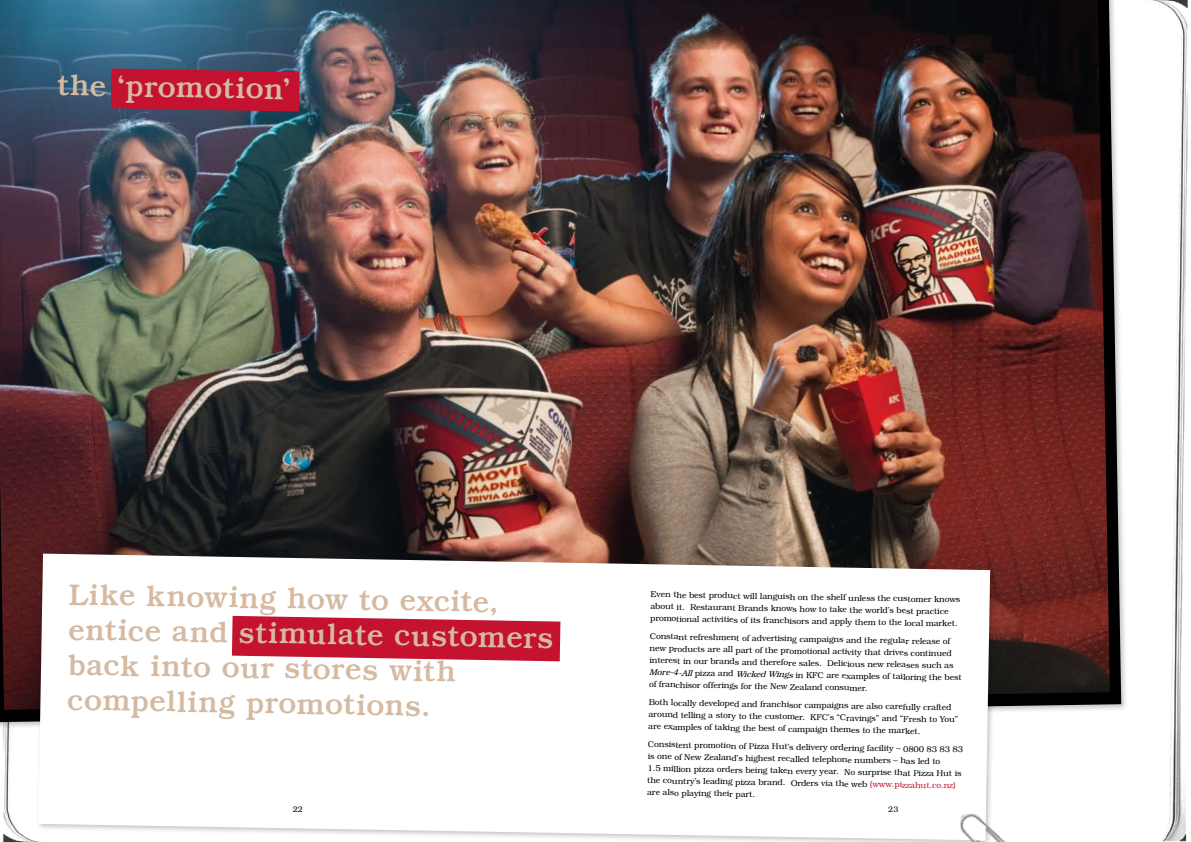
<style>
.page{position:relative;width:1191px;height:842px;background:#fff}
.page>*{position:absolute;margin:0;border:0;box-sizing:border-box;transform-origin:0 0}
.t1{font:500 30px/35px "Bookman";color:#d5baa1}
.t2{font:300 8.5px/12px "Bookman";color:#000}
.t3{font:300 8px "Bookman";color:#000}
.s1{font-style:italic}
.s2{color:#c41230}
</style>
<div class="page">
<img style="left:2px;top:730px;width:33px;height:112px">
<img style="left:1150px;top:0;width:39px;height:842px">
<img style="left:0;top:0;width:1109px;height:710px">
<div style="left:35px;top:550px;width:962px;height:292px;background:#000;opacity:.25"></div>
<svg style="left:38px;top:554px;width:952px;height:286px"></svg>
<svg style="left:232px;top:616px;width:328px;height:45px;background:#ca2d48"></svg>
<img style="left:953px;top:805px;width:53px;height:37px">
<svg style="left:969px;top:823px;width:16px;height:17px"></svg>
<svg style="left:111px;top:69px;width:188px;height:43px;background:#b91734"></svg>
<h1 class="t1" style="left:57px;top:67px;width:235px;rotate:1deg">the ‘promotion’</h1>
<h1 class="t1" style="left:69px;top:577px;width:487px;rotate:1deg">Like knowing how to excite, entice and stimulate customers back into our stores with compelling promotions.</h1>
<p class="t2" style="left:650px;top:588px;width:311px;rotate:1deg">Even the best product will languish on the shelf unless the customer knows about it. Restaurant Brands knows how to take the world’s best practice promotional activities of its franchisors and apply them to the local market.</p>
<p class="t2" style="left:650px;top:630px;width:314px;rotate:1deg">Constant refreshment of advertising campaigns and the regular release of new products are all part of the promotional activity that drives continued interest in our brands and therefore sales. Delicious new releases such as <span class="s1">More-4-All</span> pizza and <span class="s1">Wicked Wings</span> in KFC are examples of tailoring the best of franchisor offerings for the New Zealand consumer.</p>
<p class="t2" style="left:649px;top:696px;width:311px;rotate:1deg">Both locally developed and franchisor campaigns are also carefully crafted around telling a story to the customer. KFC’s “Cravings” and “Fresh to You” are examples of taking the best of campaign themes to the market.</p>
<p class="t2" style="left:648px;top:738px;width:317px;rotate:1deg">Consistent promotion of Pizza Hut’s delivery ordering facility – 0800 83 83 83 is one of New Zealand’s highest recalled telephone numbers – has led to<br>1.5 million pizza orders being taken every year. No surprise that Pizza Hut is the country’s leading pizza brand. Orders via the web <span class="s2">(www.pizzahut.co.nz) </span>are also playing their part.</p>
<p class="t3" style="left:888px;top:805px;width:12px">23</p>
<p class="t3" style="left:293px;top:805px;width:12px">22</p>
</div>
